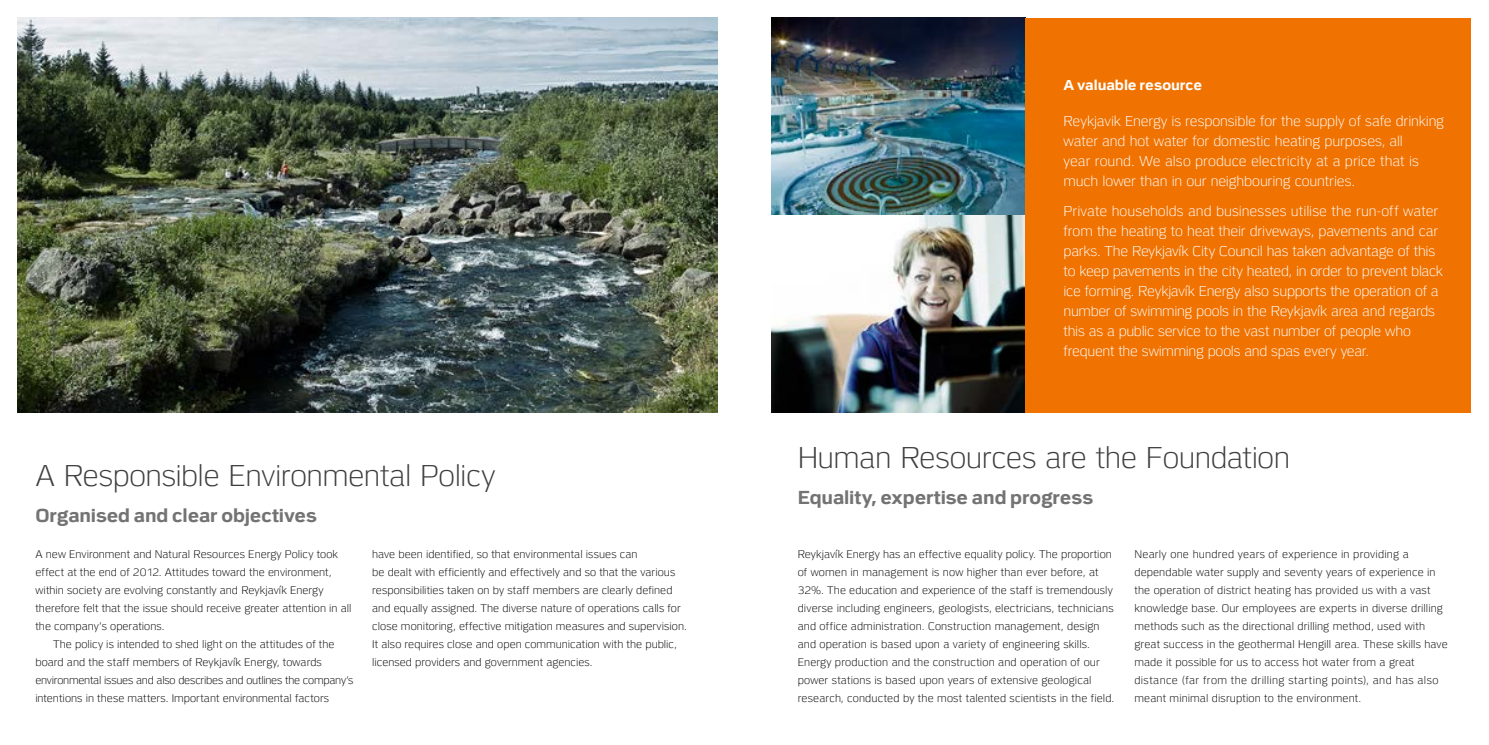
<style>
.page{position:relative;width:1489px;height:745px;background:#fff}
.page>*{position:absolute;margin:0;border:0;box-sizing:border-box;transform-origin:0 0}
.t1{font:300 30px "Or Sans";letter-spacing:-.015em;color:#3e3e3d}
.t2{font:700 18.75px "Or Sans";letter-spacing:-.005em;color:#747374}
.t3{font:300 14.25px/20px "Or Sans";letter-spacing:-.01em;color:#fff}
.t4{font:700 14.25px "Or Sans";letter-spacing:-.005em;color:#fff}
.t5{font:300 11px/18px "Or Sans";letter-spacing:.01em;color:#000}
.t6{font:300 11px "Or Sans";letter-spacing:-.02em;color:#000}
</style>
<div class="page">
<img style="left:18px;top:18px;width:700px;height:394px">
<img style="left:771px;top:18px;width:254px;height:394px">
<div style="left:1025px;top:18px;width:445px;height:394px;background:#f07200"></div>
<h1 class="t1" style="left:35px;top:458px;width:461px">A Responsible Environmental Policy</h1>
<h2 class="t2" style="left:35px;top:504px;width:283px">Organised and clear objectives</h2>
<p class="t5" style="left:35px;top:545px;width:304px">A new Environment and Natural Resources Energy Policy took</p>
<p class="t5" style="left:35px;top:563px;width:297px">effect at the end of 2012. Attitudes toward the environment,</p>
<p class="t5" style="left:35px;top:581px;width:289px">within society are evolving constantly and Reykjavík Energy</p>
<p class="t5" style="left:35px;top:599px;width:317px">therefore felt that the issue should receive greater attention in all</p>
<p class="t5" style="left:35px;top:617px;width:131px">the company’s operations.</p>
<p class="t5" style="left:53px;top:635px;width:283px">The policy is intended to shed light on the attitudes of the</p>
<p class="t5" style="left:35px;top:653px;width:288px">board and the staff members of Reykjavík Energy, towards</p>
<p class="t6" style="left:35px;top:673px;width:319px">environmental issues and also describes and outlines the company’s</p>
<p class="t5" style="left:35px;top:689px;width:295px">intentions in these matters. Important environmental factors</p>
<p class="t5" style="left:372px;top:545px;width:316px">have been identified, so that environmental issues can<br>be dealt with efficiently and effectively and so that the various responsibilities taken on by staff members are clearly defined and equally assigned. The diverse nature of operations calls for close monitoring, effective mitigation measures and supervision.<br>It also requires close and open communication with the public, licensed providers and government agencies.</p>
<p class="t4" style="left:1063px;top:76px;width:140px">A valuable resource</p>
<p class="t3" style="left:1063px;top:110px;width:382px">Reykjavik Energy is responsible for the supply of safe drinking water and hot water for domestic heating purposes, all<br>year round. We also produce electricity at a price that is much lower than in our neighbouring countries.</p>
<p class="t3" style="left:1063px;top:200px;width:381px">Private households and businesses utilise the run-off water from the heating to heat their driveways, pavements and car parks. The Reykjavík City Council has taken advantage of this to keep pavements in the city heated, in order to prevent black ice forming. Reykjavík Energy also supports the operation of a number of swimming pools in the Reykjavík area and regards this as a public service to the vast number of people who frequent the swimming pools and spas every year.</p>
<h1 class="t1" style="left:797px;top:440px;width:494px">Human Resources are the Foundation</h1>
<h2 class="t2" style="left:797px;top:486px;width:297px">Equality, expertise and progress</h2>
<p class="t5" style="left:797px;top:545px;width:318px">Reykjavík Energy has an effective equality policy. The proportion of women in management is now higher than ever before, at 32%. The education and experience of the staff is tremendously diverse including engineers, geologists, electricians, technicians and office administration. Construction management, design and operation is based upon a variety of engineering skills.<br>Energy production and the construction and operation of our power stations is based upon years of extensive geological research, conducted by the most talented scientists in the field.</p>
<p class="t5" style="left:1134px;top:545px;width:315px">Nearly one hundred years of experience in providing a dependable water supply and seventy years of experience in the operation of district heating has provided us with a vast knowledge base. Our employees are experts in diverse drilling methods such as the directional drilling method, used with great success in the geothermal Hengill area. These skills have made it possible for us to access hot water from a great distance (far from the drilling starting points), and has also meant minimal disruption to the environment.</p>
</div>
